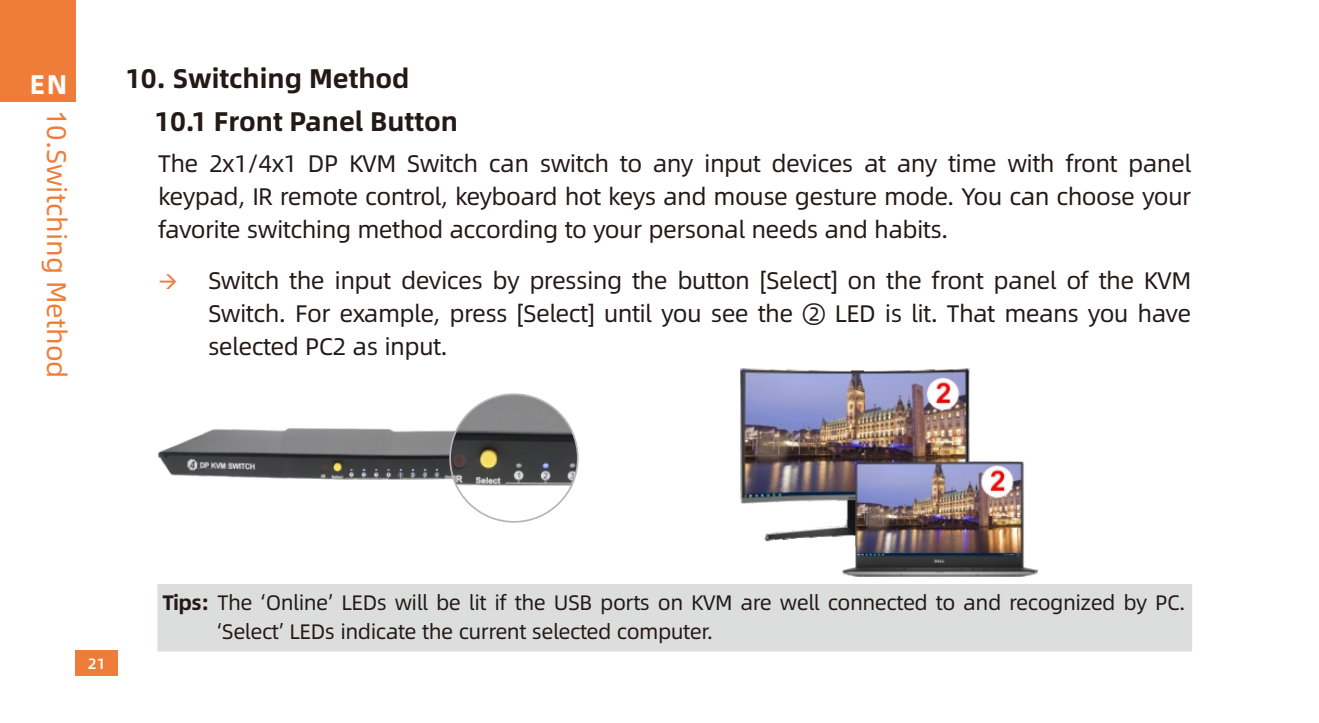
<style>
.page{position:relative;width:1319px;height:723px;background:#fff}
.page>*{position:absolute;margin:0;border:0;box-sizing:border-box;transform-origin:0 0}
.t1{font:700 27px "Alibaba Pu Hui Ti";color:#231916}
.t2{font:27px "Alibaba Pu Hui Ti";color:#ef7c38}
.t3{font:700 27px "Arial";color:#fff}
.t4{font:700 27px "Alibaba Pu Hui Ti";color:#fff}
.t5{font:24px/33px "Alibaba Pu Hui Ti";letter-spacing:-.025em;color:#231916;text-align:justify}
.t6{font:21px/28.8px "Alibaba Pu Hui Ti";letter-spacing:-.025em;color:#231916}
.t7{font:500 15px "Alibaba Pu Hui Ti";color:#fff}
.s1{font-family:"Arial"}
.s2{color:#ee7e42}
.s3{font-weight:700}
</style>
<div class="page">
<div style="left:157px;top:584px;width:1035px;height:68px;background:#dcdddd"></div>
<img style="left:158px;top:428px;width:292px;height:51px">
<img style="left:450px;top:395px;width:127px;height:91px">
<div style="left:75px;top:651px;width:43px;height:25px;background:#ef7c38"></div>
<div style="left:0;top:0;width:75px;height:102px;background:#ef7c38"></div>
<img style="left:740px;top:368px;width:298px;height:209px">
<p class="t3" style="left:30px;top:74px;width:39px">ZH</p>
<p class="t4" style="left:30px;top:71px;width:39px">EN</p>
<p class="t2" style="left:70px;top:110px;width:270px;rotate:90deg"><span class="s1">1</span>0.Switching Method</p>
<p class="t1" style="left:125px;top:65px;width:286px">10. Switching Method</p>
<p class="t1" style="left:154px;top:108px;width:305px">10.1 Front Panel Button</p>
<p class="t5" style="left:158px;top:147px;width:1034px">The 2x1/4x1 DP KVM Switch can switch to any input devices at any time with front panel keypad, IR remote control, keyboard hot keys and mouse gesture mode. You can choose your favorite switching method according to your personal needs and habits.</p>
<p class="t5" style="left:208px;top:264px;width:984px;text-indent:-50px"><span class="s2">→</span> Switch the input devices by pressing the button [Select] on the front panel of the KVM Switch. For example, press [Select] until you see the ② LED is lit. That means you have selected PC2 as input.</p>
<p class="t7" style="left:88px;top:656px;width:19px">21</p>
<p class="t6" style="left:217px;top:589px;width:969px;text-indent:-54px"><span class="s3">Tips:</span> The ‘Online’ LEDs will be lit if the USB ports on KVM are well connected to and recognized by PC. ‘Select’ LEDs indicate the current selected computer.</p>
</div>
